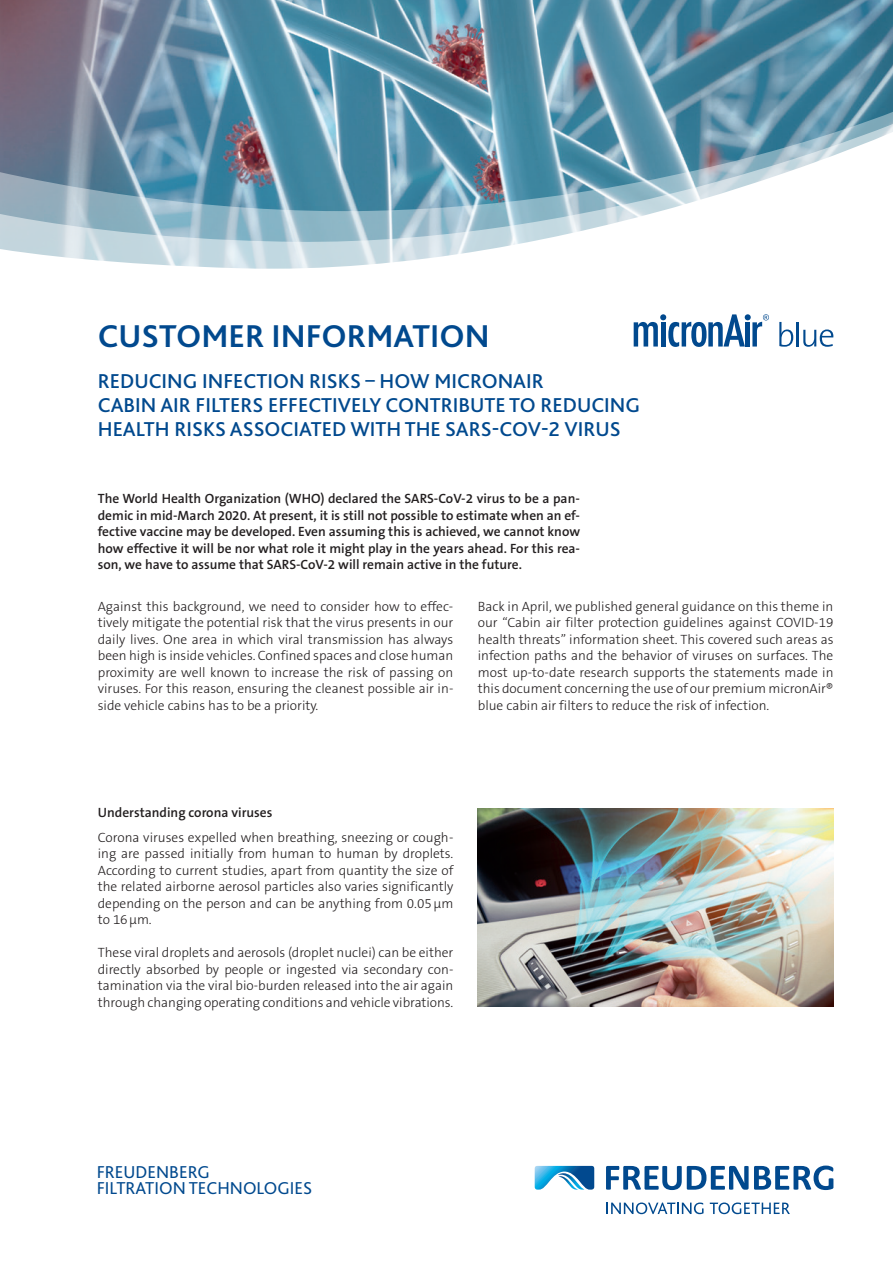
<style>
.page{position:relative;width:893px;height:1263px;background:#fff}
.page>*{position:absolute;margin:0;border:0;box-sizing:border-box;transform-origin:0 0}
.t1{font:700 33px "Bliss 2";color:#01498e}
.t2{font:500 21px/24px "Bliss 2";color:#01498e}
.t3{font:18px/16.5px "Bliss 2";color:#01498e}
.t4{font:300 13.5px/16.5px "The Sans B W3";color:#231f20;text-align:justify}
.t5{font:600 13.5px/16.5px "The Sans B W6";color:#231f20;text-align:justify}
</style>
<div class="page">
<img style="left:0;top:0;width:893px;height:107px">
<svg style="left:0;top:107px;width:893px;height:12px;background:#6291a8"></svg>
<svg style="left:0;top:119px;width:893px;height:7px;background:#6391a8"></svg>
<svg style="left:0;top:126px;width:893px;height:143px"></svg>
<svg style="left:606px;top:1165px;width:227px;height:25px"></svg>
<svg style="left:535px;top:1166px;width:59px;height:23px"></svg>
<svg style="left:607px;top:1202px;width:97px;height:12px"></svg>
<svg style="left:710px;top:1202px;width:80px;height:12px"></svg>
<svg style="left:634px;top:314px;width:135px;height:33px"></svg>
<svg style="left:779px;top:322px;width:14px;height:25px"></svg>
<hr style="left:797px;top:322px;width:2px;height:24px;background:#01498e">
<svg style="left:803px;top:329px;width:30px;height:18px"></svg>
<img style="left:478px;top:809px;width:355px;height:198px">
<h1 class="t1" style="left:98px;top:315px;width:393px">CUSTOMER INFORMATION</h1>
<h2 class="t2" style="left:98px;top:369px;width:544px">REDUCING INFECTION RISKS – HOW MICRONAIR<br>CABIN AIR FILTERS EFFECTIVELY CONTRIBUTE TO REDUCING<br>HEALTH RISKS ASSOCIATED WITH THE SARS-COV-2 VIRUS</h2>
<p class="t5" style="left:98px;top:490px;width:484px">The World Health Organization (WHO) declared the SARS-CoV-2 virus to be a pan&shy;demic in mid-March 2020. At present, it is still not possible to estimate when an ef&shy;fective vaccine may be developed. Even assuming this is achieved, we cannot know how effective it will be nor what role it might play in the years ahead. For this rea&shy;son, we have to assume that SARS-CoV-2 will remain active in the future.</p>
<p class="t4" style="left:98px;top:598px;width:357px">Against this background, we need to consider how to effec&shy;tively mitigate the potential risk that the virus presents in our daily lives. One area in which viral transmission has always been high is inside vehicles. Confined spaces and close human proximity are well known to increase the risk of passing on viruses. For this reason, ensuring the cleanest possible air in&shy;side vehicle cabins has to be a priority.</p>
<p class="t4" style="left:478px;top:598px;width:357px">Back in April, we published general guidance on this theme in our “Cabin air filter protection guidelines against COVID-19 health threats” information sheet. This covered such areas as infection paths and the behavior of viruses on surfaces. The most up-to-date research supports the statements made in this document concerning the use of our premium micronAir® blue cabin air filters to reduce the risk of infection.</p>
<p class="t5" style="left:98px;top:804px;width:176px">Understanding corona viruses</p>
<p class="t4" style="left:98px;top:829px;width:357px">Corona viruses expelled when breathing, sneezing or cough&shy;ing are passed initially from human to human by droplets.<br>According to current studies, apart from quantity the size of the related airborne aerosol particles also varies significantly depending on the person and can be anything from 0.05µm to 16µm.</p>
<p class="t4" style="left:98px;top:944px;width:357px">These viral droplets and aerosols (droplet nuclei) can be either directly absorbed by people or ingested via secondary con&shy;tamination via the viral bio-burden released into the air again through changing operating conditions and vehicle vibrations.</p>
<h3 class="t3" style="left:97px;top:1163px;width:217px">FREUDENBERG<br>FILTRATION TECHNOLOGIES</h3>
</div>
